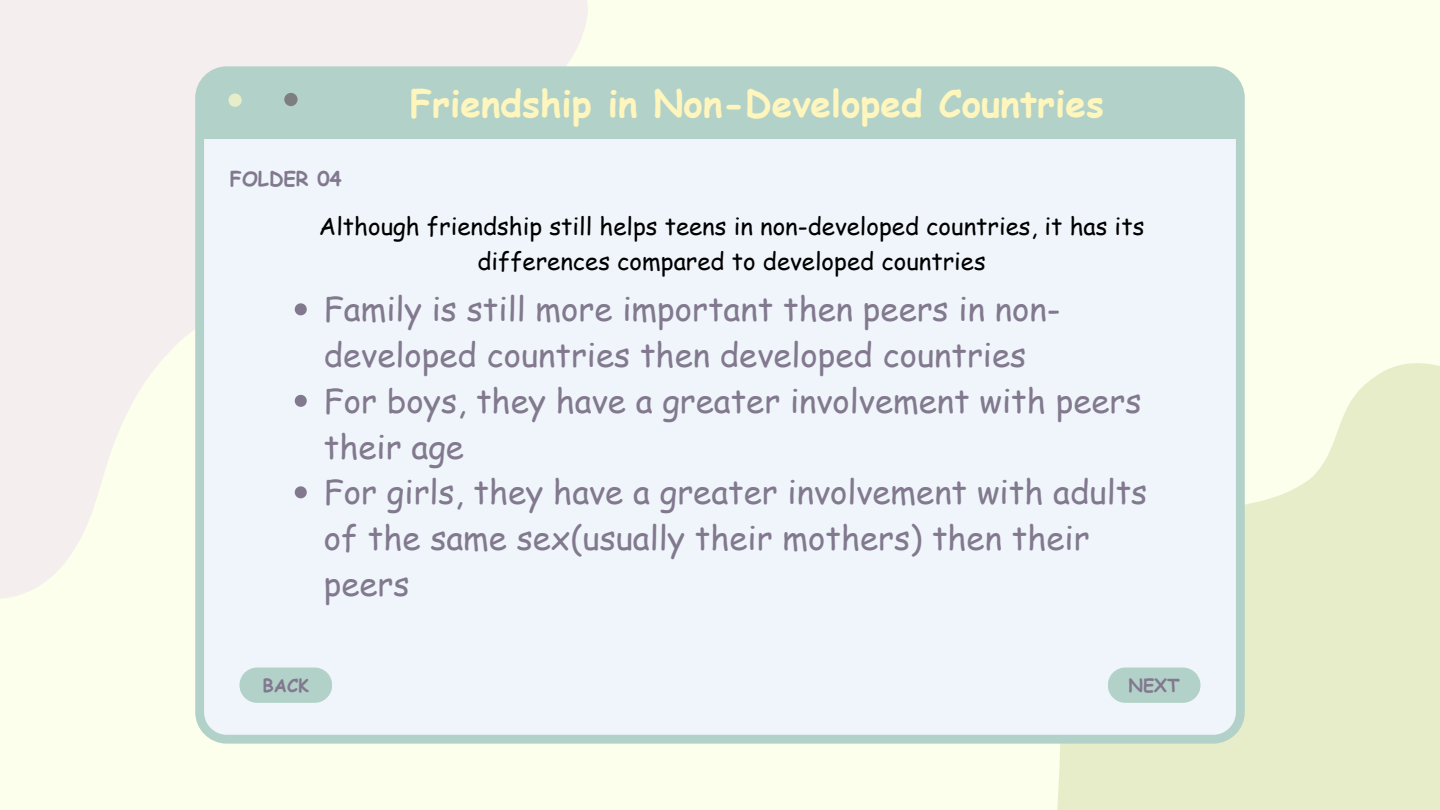
<style>
.page{position:relative;width:1440px;height:810px;background:#fcffeb}
.page>*{position:absolute;margin:0;border:0;box-sizing:border-box;transform-origin:0 0}
.t1{font:700 37px "Comic Sans MS";color:#fff6be}
.t2{font:33px/45.8px "Comic Sans MS";color:#82798f}
.t3{font:24px/34.5px "Comic Sans MS";color:#000;text-align:center}
.t4{font:700 20px "Comic Sans MS";color:#82798f}
.t5{font:700 18px "Comic Sans MS";color:#82798f}
</style>
<div class="page">
<svg style="left:1057px;top:244px;width:383px;height:566px;fill:#e7edc8"></svg>
<svg style="left:0;top:0;width:588px;height:598px;fill:#f4eeef"></svg>
<div style="left:195px;top:66px;width:1049px;height:678px;background:#b2d2c9;border-radius:31px"></div>
<div style="left:204px;top:139px;width:1032px;height:596px;background:#eff5fa"></div>
<div style="left:228px;top:94px;width:14px;height:13px;background:#e7edc8;border-radius:50%"></div>
<div style="left:284px;top:93px;width:14px;height:13px;background:#7e7e7e;border-radius:50%"></div>
<svg style="left:1108px;top:668px;width:93px;height:35px"></svg>
<svg style="left:239px;top:668px;width:93px;height:35px"></svg>
<svg style="left:295px;top:303px;width:12px;height:12px"></svg>
<svg style="left:295px;top:395px;width:12px;height:12px"></svg>
<svg style="left:295px;top:486px;width:12px;height:12px"></svg>
<p class="t1" style="left:410px;top:76px;width:696px">Friendship in Non-Developed Countries</p>
<p class="t4" style="left:230px;top:164px;width:113px">FOLDER 04</p>
<p class="t3" style="left:319px;top:208px;width:827px">Although friendship still helps teens in non-developed countries, it has its differences compared to developed countries</p>
<p class="t2" style="left:324px;top:285px;width:738px">Family is still more important then peers in non&shy;developed countries then developed countries</p>
<p class="t2" style="left:324px;top:377px;width:819px">For boys, they have a greater involvement with peers their age</p>
<p class="t2" style="left:324px;top:468px;width:825px">For girls, they have a greater involvement with adults of the same sex(usually their mothers) then their peers</p>
<h3 class="t5" style="left:263px;top:672px;width:48px">BACK</h3>
<h1 class="t5" style="left:1128px;top:672px;width:53px">NEXT</h1>
</div>
